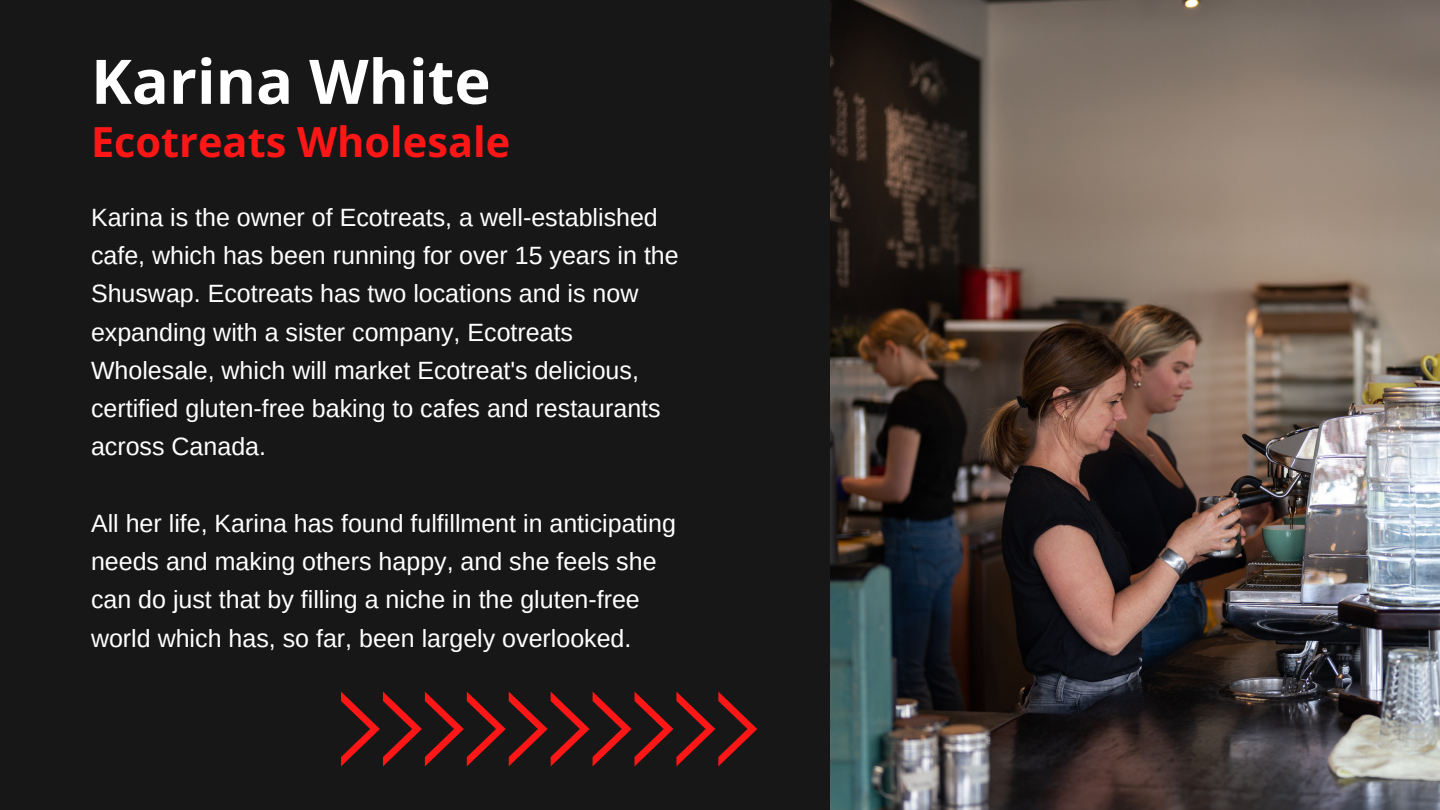
<style>
.page{position:relative;width:1440px;height:810px;background:#171717}
.page>*{position:absolute;margin:0;border:0;box-sizing:border-box;transform-origin:0 0}
.t1{font:700 61.5px "Open Sans";color:#fff}
.t2{font:700 41.5px "Open Sans";color:#ff1616}
.t3{font:25px/38.2px "Arimo";color:#fff}
</style>
<div class="page">
<img style="left:831px;top:0;width:609px;height:810px">
<svg style="left:341px;top:692px;width:416px;height:74px"></svg>
<h1 class="t1" style="left:91px;top:38px;width:401px">Karina White</h1>
<h2 class="t2" style="left:91px;top:113px;width:421px">Ecotreats Wholesale</h2>
<p class="t3" style="left:91px;top:198px;width:589px">Karina is the owner of Ecotreats, a well-established cafe, which has been running for over 15 years in the Shuswap. Ecotreats has two locations and is now expanding with a sister company, Ecotreats Wholesale, which will market Ecotreat's delicious, certified gluten-free baking to cafes and restaurants across Canada.</p>
<p class="t3" style="left:91px;top:504px;width:586px">All her life, Karina has found fulfillment in anticipating needs and making others happy, and she feels she can do just that by filling a niche in the gluten-free world which has, so far, been largely overlooked.</p>
</div>
